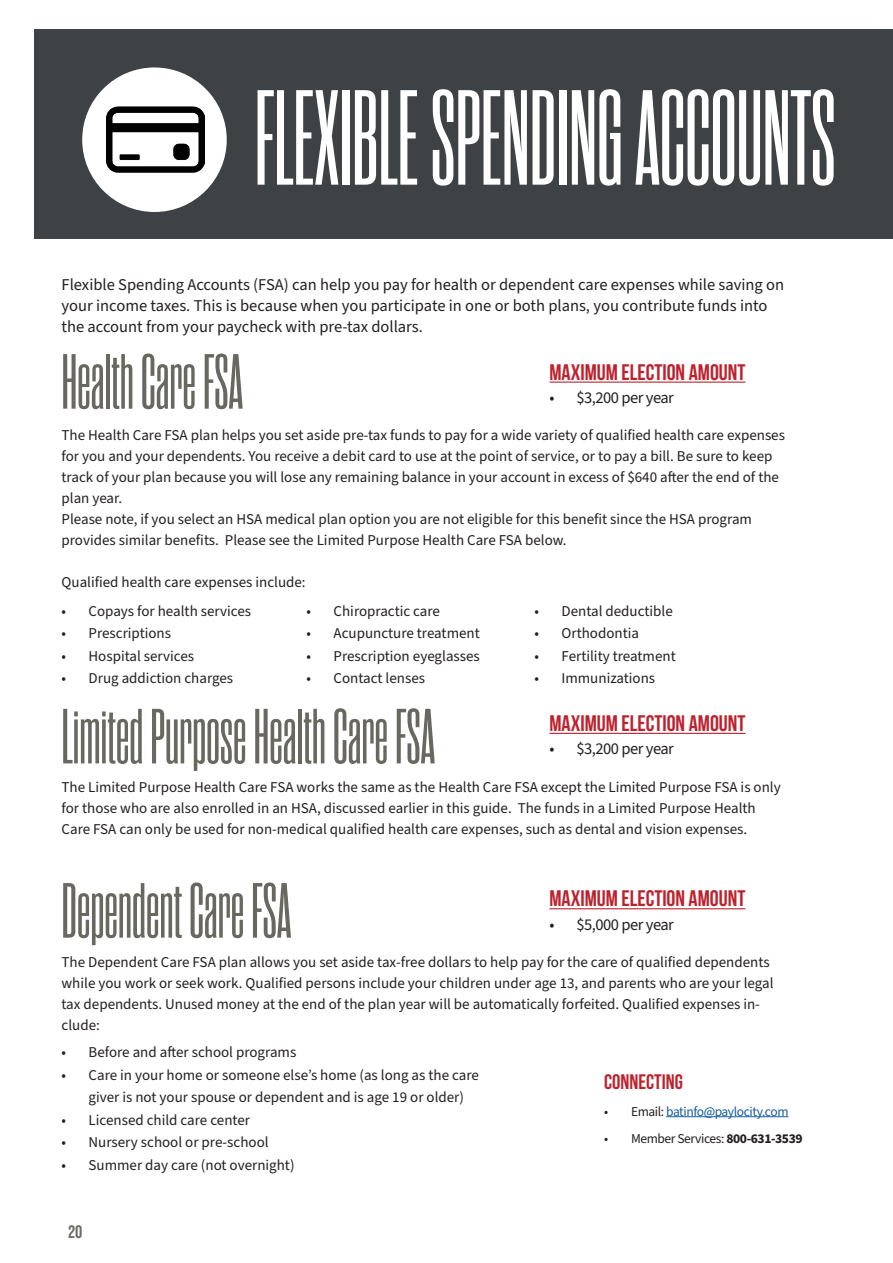
<style>
.page{position:relative;width:893px;height:1263px;background:#fff}
.page>*{position:absolute;margin:0;border:0;box-sizing:border-box;transform-origin:0 0}
.t1{font:600 135px "Rama Gothic C";color:#fff}
.t2{font:600 78px "Rama Gothic C";color:#686860}
.t3{font:700 22.5px "Bebas Neue";color:#bd232e}
.t4{font:700 21px "Bebas Neue";color:#bd232e}
.t5{font:18px "Bebas Neue";color:#686860}
.t6{font:16.5px/21px "Source Sans Pro";color:#231f20}
.t7{font:16.5px "Source Sans Pro";letter-spacing:-.03em;color:#231f20}
.t8{font:15px/21px "Source Sans Pro";color:#231f20}
.t9{font:13.5px "Source Sans Pro";letter-spacing:-.03em;color:#175d9e}
.t10{font:13.5px "Source Sans Pro";letter-spacing:-.03em;color:#231f20}
.s1{color:#231f20}
.s2{font-weight:700}
</style>
<div class="page">
<div style="left:34px;top:30px;width:859px;height:209px;background:#3f4244"></div>
<div style="left:82px;top:67px;width:145px;height:145px;background:#fff;border-radius:50%"></div>
<img style="left:106px;top:106px;width:98px;height:67px">
<hr style="left:666px;top:1116px;width:122px;height:1px;background:#175d9e">
<hr style="left:549px;top:381px;width:196px;height:2px;background:#bd232e">
<hr style="left:549px;top:908px;width:196px;height:1px;background:#bd232e">
<hr style="left:549px;top:733px;width:196px;height:1px;background:#bd232e">
<h1 class="t1" style="left:255px;top:78px;width:582px">FLEXIBLE SPENDING ACCOUNTS</h1>
<p class="t6" style="left:62px;top:275px;width:724px">Flexible Spending Accounts (FSA) can help you pay for health or dependent care expenses while saving on your income taxes. This is because when you participate in one or both plans, you contribute funds into the account from your paycheck with pre-tax dollars.</p>
<h2 class="t2" style="left:62px;top:347px;width:183px">Health Care FSA</h2>
<p class="t8" style="left:62px;top:425px;width:725px">The Health Care FSA plan helps you set aside pre-tax funds to pay for a wide variety of qualified health care expenses for you and your dependents. You receive a debit card to use at the point of service, or to pay a bill. Be sure to keep track of your plan because you will lose any remaining balance in your account in excess of $640 after the end of the plan year.<br>Please note, if you select an HSA medical plan option you are not eligible for this benefit since the HSA program provides similar benefits. Please see the Limited Purpose Health Care FSA below.</p>
<p class="t8" style="left:62px;top:572px;width:246px">Qualified health care expenses include:</p>
<p class="t8" style="left:62px;top:601px;width:191px">• Copays for health services</p>
<p class="t8" style="left:62px;top:623px;width:111px">• Prescriptions</p>
<p class="t8" style="left:62px;top:646px;width:134px">• Hospital services</p>
<p class="t8" style="left:62px;top:668px;width:173px">• Drug addiction charges</p>
<h3 class="t3" style="left:549px;top:359px;width:198px">MAXIMUM ELECTION AMOUNT</h3>
<p class="t7" style="left:549px;top:386px;width:126px">• $3,200 per year</p>
<p class="t8" style="left:534px;top:601px;width:140px">• Dental deductible</p>
<p class="t8" style="left:534px;top:623px;width:106px">• Orthodontia</p>
<p class="t8" style="left:534px;top:646px;width:143px">• Fertility treatment</p>
<p class="t8" style="left:534px;top:668px;width:122px">• Immunizations</p>
<p class="t8" style="left:307px;top:601px;width:135px">• Chiropractic care</p>
<p class="t8" style="left:307px;top:623px;width:175px">• Acupuncture treatment</p>
<p class="t8" style="left:307px;top:646px;width:175px">• Prescription eyeglasses</p>
<p class="t8" style="left:307px;top:668px;width:120px">• Contact lenses</p>
<h2 class="t2" style="left:62px;top:702px;width:375px">Limited Purpose Health Care FSA</h2>
<p class="t8" style="left:62px;top:777px;width:721px">The Limited Purpose Health Care FSA works the same as the Health Care FSA except the Limited Purpose FSA is only for those who are also enrolled in an HSA, discussed earlier in this guide. The funds in a Limited Purpose Health<br>Care FSA can only be used for non-medical qualified health care expenses, such as dental and vision expenses.</p>
<h3 class="t3" style="left:549px;top:711px;width:198px">MAXIMUM ELECTION AMOUNT</h3>
<p class="t7" style="left:549px;top:738px;width:126px">• $3,200 per year</p>
<h2 class="t2" style="left:62px;top:876px;width:231px">Dependent Care FSA</h2>
<p class="t8" style="left:62px;top:952px;width:713px">The Dependent Care FSA plan allows you set aside tax-free dollars to help pay for the care of qualified dependents while you work or seek work. Qualified persons include your children under age 13, and parents who are your legal tax dependents. Unused money at the end of the plan year will be automatically forfeited. Qualified expenses in&shy;clude:</p>
<p class="t8" style="left:62px;top:1042px;width:236px">• Before and after school programs</p>
<p class="t8" style="left:89px;top:1064px;width:392px;line-height:22.5px;text-indent:-27px">• Care in your home or someone else’s home (as long as the care giver is not your spouse or dependent and is age 19 or older)</p>
<p class="t8" style="left:62px;top:1109px;width:190px">• Licensed child care center</p>
<p class="t8" style="left:62px;top:1132px;width:209px">• Nursery school or pre-school</p>
<p class="t8" style="left:62px;top:1154px;width:235px">• Summer day care (not overnight)</p>
<h3 class="t3" style="left:549px;top:886px;width:197px">MAXIMUM ELECTION AMOUNT</h3>
<p class="t7" style="left:549px;top:913px;width:126px">• $5,000 per year</p>
<h3 class="t4" style="left:604px;top:1070px;width:80px">CONNECTING</h3>
<p class="t9" style="left:604px;top:1102px;width:186px"><span class="s1">• Email:</span> batinfo@paylocity.com</p>
<p class="t10" style="left:604px;top:1129px;width:200px">• Member Services: <span class="s2">800-631-3539</span></p>
<p class="t5" style="left:68px;top:1221px;width:16px">20</p>
</div>
